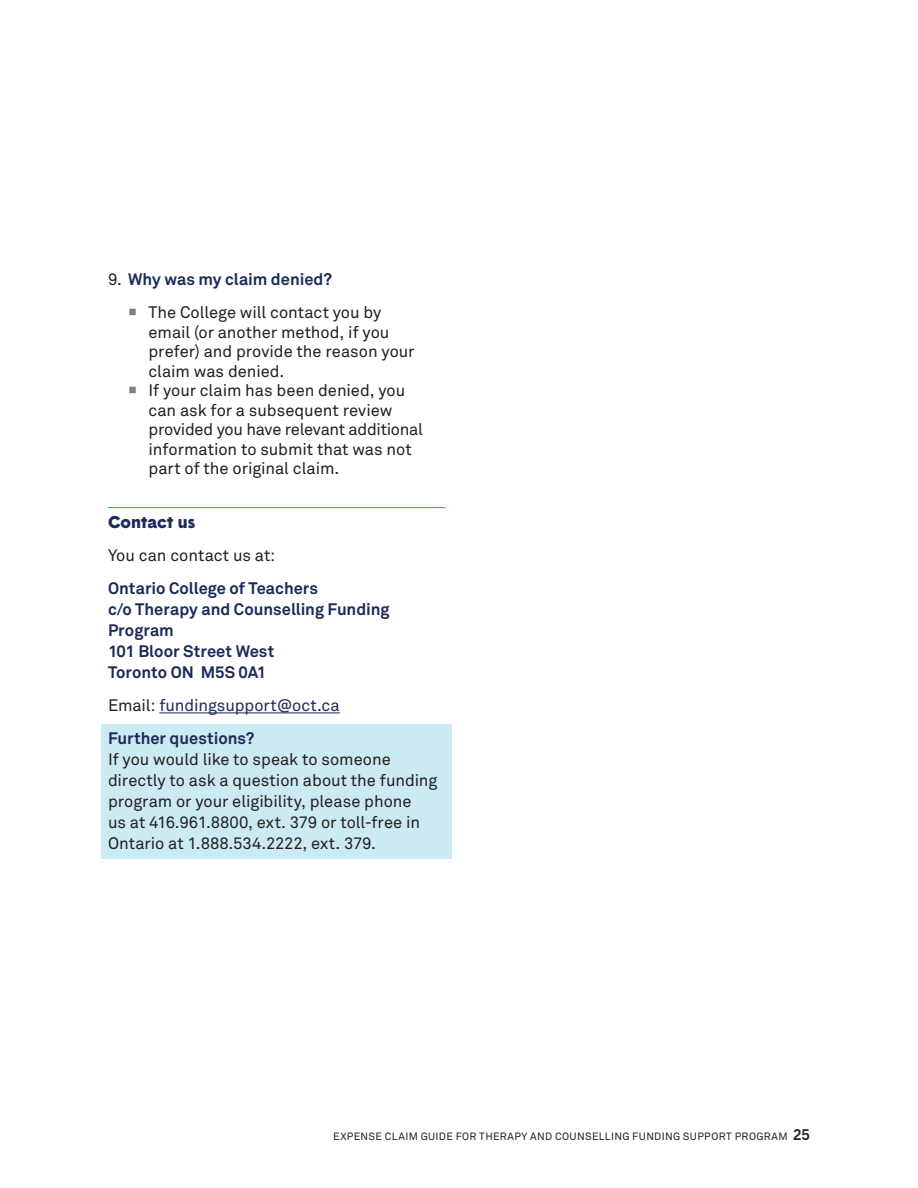
<style>
.page{position:relative;width:918px;height:1188px;background:#fff}
.page>*{position:absolute;margin:0;border:0;box-sizing:border-box;transform-origin:0 0}
.Body_-_Bullet_List_S{font:16.5px/19.5px "Akkurat Pro";letter-spacing:-.005em;color:#231f20}
.Body-Background-Blue{font:16.5px/21px "Akkurat Pro";letter-spacing:-.005em;color:#231f20}
.Body{font:700 16.5px/21px "Akkurat Pro";color:#1b2a5b}
.Body-2{font:16.5px "Akkurat Pro";letter-spacing:-.005em;color:#1b2a5b}
.Body_-_Number_List{font:700 16.5px "Akkurat Pro";letter-spacing:-.005em;color:#1b2a5b}
.Body-3{font:16.5px "Akkurat Pro";color:#231f20}
.Body-Subhead_rule{font:900 16.5px "Basetica";letter-spacing:.005em;color:#1b2a5b}
.t1{font:10.5px "Akkurat Pro";letter-spacing:.035em;color:#231f20}
.s1{font-weight:400;color:#231f20}
.s2{color:#231f20}
.s3{font-weight:700;color:#1b2a5b}
.s4{font-family:"Basetica";font-weight:500;font-size:15px}
</style>
<div class="page">
<hr style="left:108px;top:507px;width:338px;height:1px;background:#00aecb">
<hr style="left:159px;top:713px;width:181px;height:1px;background:#1b2a5b">
<div style="left:101px;top:724px;width:351px;height:135px;background:#cbeaf2"></div>
<p class="Body_-_Number_List" style="left:108px;top:269px;width:226px"><span class="s1">9.</span> Why was my claim denied?</p>
<p class="Body_-_Bullet_List_S" style="left:148px;top:303px;width:268px">The College will contact you by email (or another method, if you prefer) and provide the reason your claim was denied.</p>
<p class="Body_-_Bullet_List_S" style="left:148px;top:381px;width:276px">If your claim has been denied, you can ask for a subsequent review provided you have relevant additional information to submit that was not part of the original claim.</p>
<h3 class="Body-Subhead_rule" style="left:108px;top:510px;width:89px">Contact us</h3>
<p class="Body-3" style="left:108px;top:546px;width:169px">You can contact us at:</p>
<p class="Body" style="left:108px;top:578px;width:283px">Ontario College of Teachers<br>c/o Therapy and Counselling Funding<br>Program<br>101 Bloor Street West<br>Toronto ON M5S 0A1</p>
<p class="Body-2" style="left:108px;top:696px;width:233px"><span class="s2">Email:</span> fundingsupport@oct.ca</p>
<p class="Body-Background-Blue" style="left:108px;top:728px;width:331px"><span class="s3">Further questions?<br></span>If you would like to speak to someone directly to ask a question about the funding program or your eligibility, please phone<br>us at 416.961.8800, ext. 379 or toll-free in Ontario at 1.888.534.2222, ext. 379.</p>
<p class="t1" style="left:333px;top:1130px;width:478px">EXPENSE CLAIM GUIDE FOR THERAPY AND COUNSELLING FUNDING SUPPORT PROGRAM <span class="s4">25</span></p>
</div>
